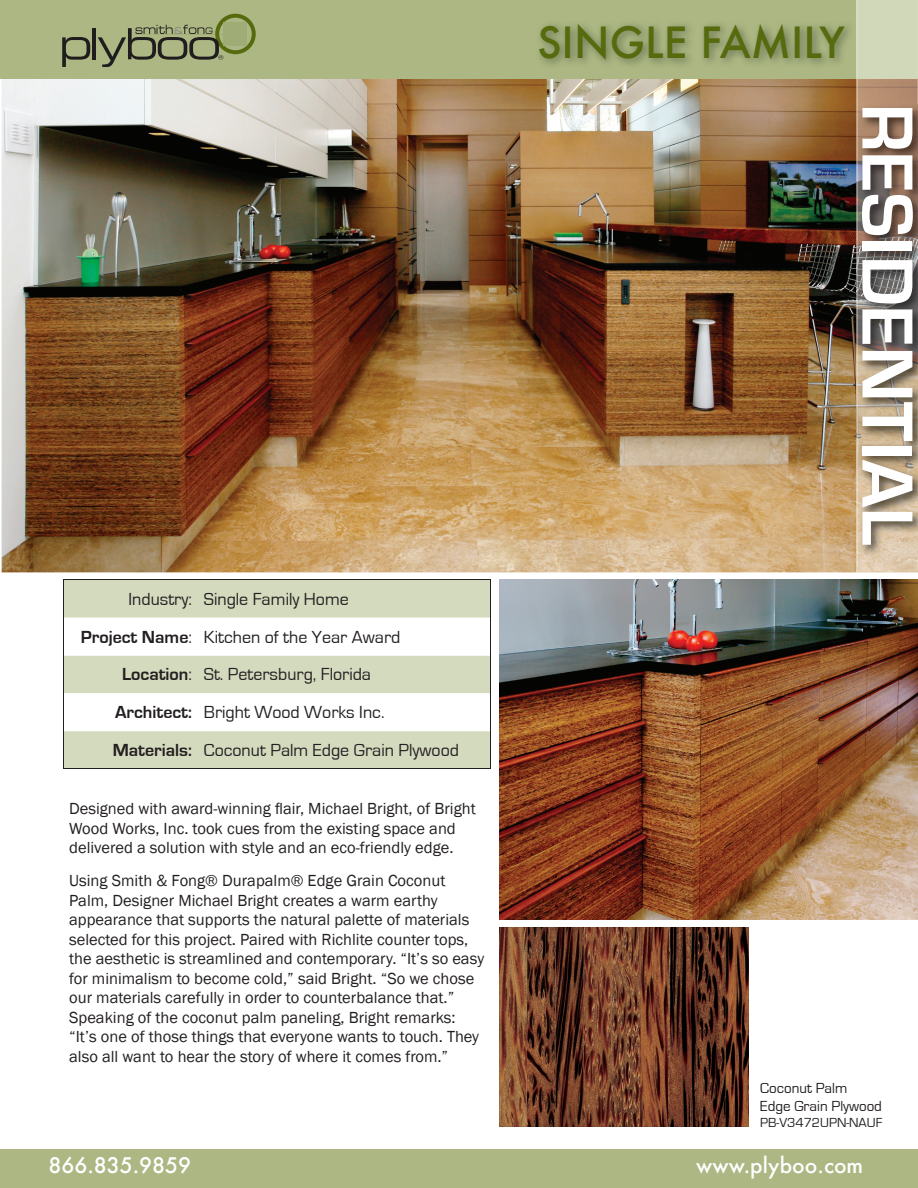
<style>
.page{position:relative;width:918px;height:1188px;background:#fff}
.page>*{position:absolute;margin:0;border:0;box-sizing:border-box;transform-origin:0 0}
.t1{font:700 75px "Eurostile";color:#fff}
.t2{font:500 42px "Futura";color:#556b0e}
.t3{font:500 21px "Futura";color:#fff}
.t4{font:18px "Eurostile";color:#231f20}
.t5{font:16.5px/19.5px "Franklin Gothic";color:#231f20}
.t6{font:15px/18px "Eurostile";color:#231f20}
.t7{font:13.5px "Eurostile";color:#231f20}
.s1{font-weight:700}
</style>
<div class="page">
<img style="left:2px;top:79px;width:854px;height:493px">
<img style="left:500px;top:579px;width:418px;height:341px">
<svg style="left:500px;top:928px;width:248px;height:199px;background:#673925"></svg>
<div style="left:64px;top:581px;width:426px;height:37px;background:#d4dabe"></div>
<svg style="left:64px;top:655px;width:426px;height:114px;fill:#d4dabe"></svg>
<hr style="left:63px;top:580px;width:135px;height:1px;background:#231f20">
<hr style="left:63px;top:580px;width:1px;height:38px;background:#231f20">
<hr style="left:198px;top:580px;width:292px;height:1px;background:#231f20">
<hr style="left:490px;top:580px;width:1px;height:38px;background:#231f20">
<hr style="left:63px;top:618px;width:1px;height:38px;background:#231f20">
<hr style="left:490px;top:618px;width:1px;height:38px;background:#231f20">
<hr style="left:63px;top:656px;width:1px;height:37px;background:#231f20">
<hr style="left:490px;top:656px;width:1px;height:37px;background:#231f20">
<hr style="left:63px;top:693px;width:1px;height:38px;background:#231f20">
<hr style="left:490px;top:693px;width:1px;height:38px;background:#231f20">
<hr style="left:63px;top:731px;width:1px;height:38px;background:#231f20">
<hr style="left:490px;top:731px;width:1px;height:38px;background:#231f20">
<hr style="left:63px;top:769px;width:135px;height:1px;background:#231f20">
<hr style="left:198px;top:769px;width:292px;height:1px;background:#231f20">
<div style="left:0;top:0;width:918px;height:79px;background:#acb783"></div>
<div style="left:858px;top:0;width:59px;height:79px;background:#d1d8ba"></div>
<img style="left:856px;top:79px;width:62px;height:493px">
<hr style="left:917px;top:0;width:1px;height:79px;background:#d1d8ba">
<hr style="left:856px;top:0;width:2px;height:79px;background:#d1d8ba">
<svg style="left:62px;top:37px;width:28px;height:30px"></svg>
<hr style="left:92px;top:28px;width:4px;height:31px;background:#201d1e">
<svg style="left:98px;top:14px;width:158px;height:53px"></svg>
<div style="left:0;top:1149px;width:918px;height:39px;background:#acb783"></div>
<img style="left:859px;top:105px;width:59px;height:452px">
<p class="t4" style="left:129px;top:589px;width:222px">Industry: Single Family Home</p>
<p class="t4" style="left:81px;top:627px;width:321px"><span class="s1">Project Name</span>: Kitchen of the Year Award</p>
<p class="t4" style="left:122px;top:665px;width:250px"><span class="s1">Location</span>: St. Petersburg, Florida</p>
<p class="t4" style="left:115px;top:703px;width:271px"><span class="s1">Architect:</span> Bright Wood Works Inc.</p>
<p class="t4" style="left:113px;top:740px;width:348px"><span class="s1">Materials:</span> Coconut Palm Edge Grain Plywood</p>
<p class="t5" style="left:69px;top:800px;width:408px">Designed with award-winning flair, Michael Bright, of Bright<br>Wood Works, Inc. took cues from the existing space and delivered a solution with style and an eco-friendly edge.</p>
<p class="t5" style="left:69px;top:872px;width:417px">Using Smith &amp; Fong® Durapalm® Edge Grain Coconut Palm, Designer Michael Bright creates a warm earthy appearance that supports the natural palette of materials selected for this project. Paired with Richlite counter tops, the aesthetic is streamlined and contemporary. “It’s so easy for minimalism to become cold,” said Bright. “So we chose our materials carefully in order to counterbalance that.” Speaking of the coconut palm paneling, Bright remarks: “It’s one of those things that everyone wants to touch. They also all want to hear the story of where it comes from.”</p>
<h2 class="t2" style="left:537px;top:13px;width:309px">SINGLE FAMILY</h2>
<h1 class="t1" style="left:928px;top:104px;width:443px;rotate:90deg">RESIDENTIAL</h1>
<p class="t6" style="left:760px;top:1079px;width:123px">Coconut Palm<br>Edge Grain Plywood</p>
<p class="t7" style="left:760px;top:1115px;width:123px">PB-V3472UPN-NAUF</p>
<p class="t3" style="left:49px;top:1150px;width:144px">866.835.9859</p>
<p class="t3" style="left:696px;top:1150px;width:169px">www.plyboo.com</p>
</div>
